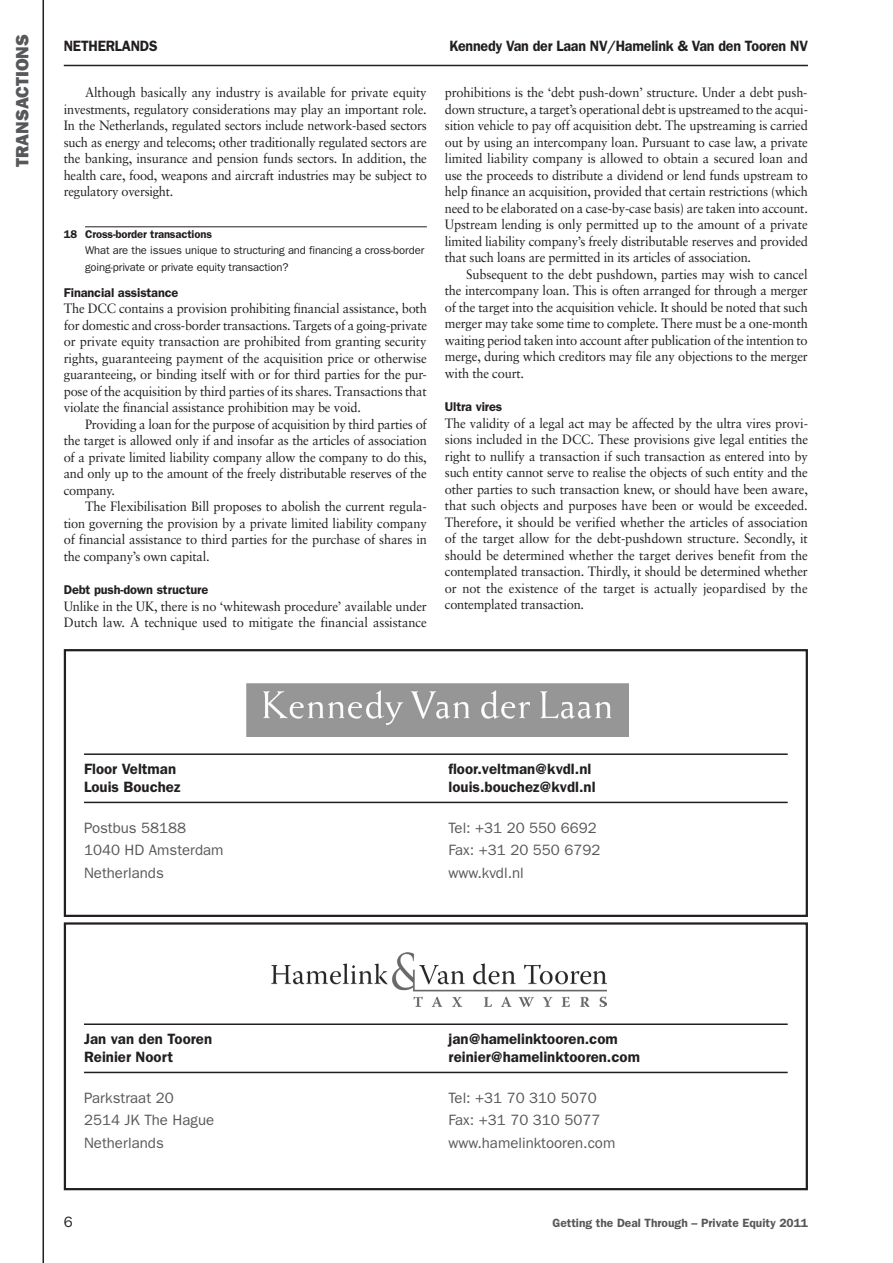
<style>
.page{position:relative;width:893px;height:1263px;background:#fff}
.page>*{position:absolute;margin:0;border:0;box-sizing:border-box;transform-origin:0 0}
.t1{font:800 18px "Franklin Gothic";color:#57585a}
.Tomb_details{font:15px "Franklin Gothic";color:#57585a}
.Tomb_contact_mono{font:600 15px "Franklin Gothic";color:#231f20}
.Tomb_contact_mono-2{font:600 15px "Franklin Gothic";color:#231f20;scale:.95 1}
.First_Para{font:13.5px/16.5px "Sabon";letter-spacing:-.015em;color:#231f20;text-align:justify;scale:.95 1}
.Text{font:13.5px/16.5px "Sabon";letter-spacing:-.02em;color:#231f20;text-align:justify;scale:.95 1}
.Subhead{font:600 12.75px "Franklin Gothic";letter-spacing:-.01em;color:#231f20}
.t2{font:600 12px "Franklin Gothic";color:#57585a}
.Q_text{font:11.25px/16.5px "Franklin Gothic";letter-spacing:-.01em;color:#231f20}
.Q_header{font:600 11.25px "Franklin Gothic";letter-spacing:-.01em;color:#231f20}
</style>
<div class="page">
<hr style="left:64px;top:65px;width:744px;height:1px;background:#231f20">
<svg style="left:42px;top:0;width:2px;height:1263px;background:#5b5859"></svg>
<hr style="left:85px;top:226px;width:342px;height:1px;background:#231f20">
<hr style="left:84px;top:753px;width:704px;height:2px;background:#231f20">
<hr style="left:84px;top:802px;width:704px;height:1px;background:#231f20">
<div style="left:64px;top:649px;width:744px;height:268px;border:2px solid #231f20"></div>
<hr style="left:84px;top:1023px;width:704px;height:2px;background:#231f20">
<hr style="left:84px;top:1072px;width:704px;height:1px;background:#231f20">
<div style="left:64px;top:922px;width:744px;height:268px;border:2px solid #231f20"></div>
<img style="left:272px;top:952px;width:334px;height:55px">
<img style="left:246px;top:684px;width:383px;height:52px">
<h1 class="t1" style="left:12px;top:167px;width:134px;rotate:-90deg">Transactions</h1>
<p class="Tomb_contact_mono-2" style="left:64px;top:37px;width:100px">Neth erlands</p>
<p class="Tomb_contact_mono-2" style="left:449px;top:37px;width:379px">Kennedy Van der Laan NV/Hamelink &amp; Van den Tooren NV</p>
<p class="Text" style="left:64px;top:84px;width:384px;text-indent:21px">Although basically any industry is available for private equity investments, regulatory considerations may play an important role.<br>In the Netherlands, regulated sectors include network-based sectors such as energy and telecoms; other traditionally regulated sectors are the banking, insurance and pension funds sectors. In addition, the health care, food, weapons and aircraft industries may be subject to regulatory oversight.</p>
<p class="Q_header" style="left:64px;top:227px;width:150px">18 Cross-border transactions</p>
<p class="Q_text" style="left:85px;top:242px;width:341px">What are the issues unique to structuring and financing a cross-border going-private or private equity transaction?</p>
<p class="Subhead" style="left:64px;top:285px;width:116px">Financial assistance</p>
<p class="First_Para" style="left:64px;top:300px;width:384px">The DCC contains a provision prohibiting financial assistance, both for domestic and cross-border transactions. Targets of a going-private or private equity transaction are prohibited from granting security rights, guaranteeing payment of the acquisition price or otherwise guaranteeing, or binding itself with or for third parties for the pur&shy;pose of the acquisition by third parties of its shares. Transactions that violate the financial assistance prohibition may be void.</p>
<p class="Text" style="left:64px;top:416px;width:384px;text-indent:21px">Providing a loan for the purpose of acquisition by third parties of the target is allowed only if and insofar as the articles of association of a private limited liability company allow the company to do this, and only up to the amount of the freely distributable reserves of the company.</p>
<p class="Text" style="left:64px;top:498px;width:384px;text-indent:21px">The Flexibilisation Bill proposes to abolish the current regula&shy;tion governing the provision by a private limited liability company of financial assistance to third parties for the purchase of shares in the company’s own capital.</p>
<p class="Subhead" style="left:64px;top:583px;width:146px">Debt push-down structure</p>
<p class="First_Para" style="left:64px;top:598px;width:384px">Unlike in the UK, there is no ‘whitewash procedure’ available under<br>Dutch law. A technique used to mitigate the financial assistance</p>
<p class="First_Para" style="left:445px;top:84px;width:384px">prohibitions is the ‘debt push-down’ structure. Under a debt push&shy;down structure, a target’s operational debt is upstreamed to the acqui&shy;sition vehicle to pay off acquisition debt. The upstreaming is carried out by using an intercompany loan. Pursuant to case law, a private limited liability company is allowed to obtain a secured loan and use the proceeds to distribute a dividend or lend funds upstream to help finance an acquisition, provided that certain restrictions (which need to be elaborated on a case-by-case basis) are taken into account.<br>Upstream lending is only permitted up to the amount of a private limited liability company’s freely distributable reserves and provided that such loans are permitted in its articles of association.</p>
<p class="Text" style="left:445px;top:266px;width:384px;text-indent:21px">Subsequent to the debt pushdown, parties may wish to cancel the intercompany loan. This is often arranged for through a merger of the target into the acquisition vehicle. It should be noted that such merger may take some time to complete. There must be a one-month waiting period taken into account after publication of the intention to merge, during which creditors may file any objections to the merger with the court.</p>
<p class="Subhead" style="left:445px;top:400px;width:59px">Ultra vires</p>
<p class="First_Para" style="left:445px;top:415px;width:384px">The validity of a legal act may be affected by the ultra vires provi&shy;sions included in the DCC. These provisions give legal entities the right to nullify a transaction if such transaction as entered into by such entity cannot serve to realise the objects of such entity and the other parties to such transaction knew, or should have been aware, that such objects and purposes have been or would be exceeded.<br>Therefore, it should be verified whether the articles of association of the target allow for the debt-pushdown structure. Secondly, it should be determined whether the target derives benefit from the contemplated transaction. Thirdly, it should be determined whether or not the existence of the target is actually jeopardised by the contemplated transaction.</p>
<p class="Tomb_contact_mono" style="left:84px;top:760px;width:94px">Floor Veltman</p>
<p class="Tomb_contact_mono" style="left:449px;top:760px;width:144px">floor.veltman@kvdl.nl</p>
<p class="Tomb_contact_mono" style="left:84px;top:778px;width:98px">Louis Bouchez</p>
<p class="Tomb_contact_mono" style="left:449px;top:778px;width:149px">louis.bouchez@kvdl.nl</p>
<p class="Tomb_details" style="left:84px;top:819px;width:104px">Postbus 58188</p>
<p class="Tomb_details" style="left:449px;top:819px;width:148px">Tel: +31 20 550 6692</p>
<p class="Tomb_details" style="left:84px;top:841px;width:141px">1040 HD Amsterdam</p>
<p class="Tomb_details" style="left:449px;top:841px;width:152px">Fax: +31 20 550 6792</p>
<p class="Tomb_details" style="left:84px;top:864px;width:81px">Netherlands</p>
<p class="Tomb_details" style="left:449px;top:864px;width:77px">www.kvdl.nl</p>
<p class="Tomb_contact_mono" style="left:84px;top:1030px;width:130px">Jan van den Tooren</p>
<p class="Tomb_contact_mono" style="left:449px;top:1030px;width:171px">jan@hamelinktooren.com</p>
<p class="Tomb_contact_mono" style="left:84px;top:1048px;width:91px">Reinier Noort</p>
<p class="Tomb_contact_mono" style="left:449px;top:1048px;width:193px">reinier@hamelinktooren.com</p>
<p class="Tomb_details" style="left:84px;top:1089px;width:91px">Parkstraat 20</p>
<p class="Tomb_details" style="left:449px;top:1089px;width:150px">Tel: +31 70 310 5070</p>
<p class="Tomb_details" style="left:84px;top:1111px;width:10px">2514</p>
<p class="Tomb_details" style="left:125px;top:1111px;width:91px">JK The Hague</p>
<p class="Tomb_details" style="left:449px;top:1111px;width:153px">Fax: +31 70 310 5077</p>
<p class="Tomb_details" style="left:84px;top:1134px;width:81px">Netherlands</p>
<p class="Tomb_details" style="left:449px;top:1134px;width:168px">www.hamelinktooren.com</p>
<p class="t2" style="left:552px;top:1215px;width:257px">Getting the Deal Through – Private Equity 2011</p>
</div>
